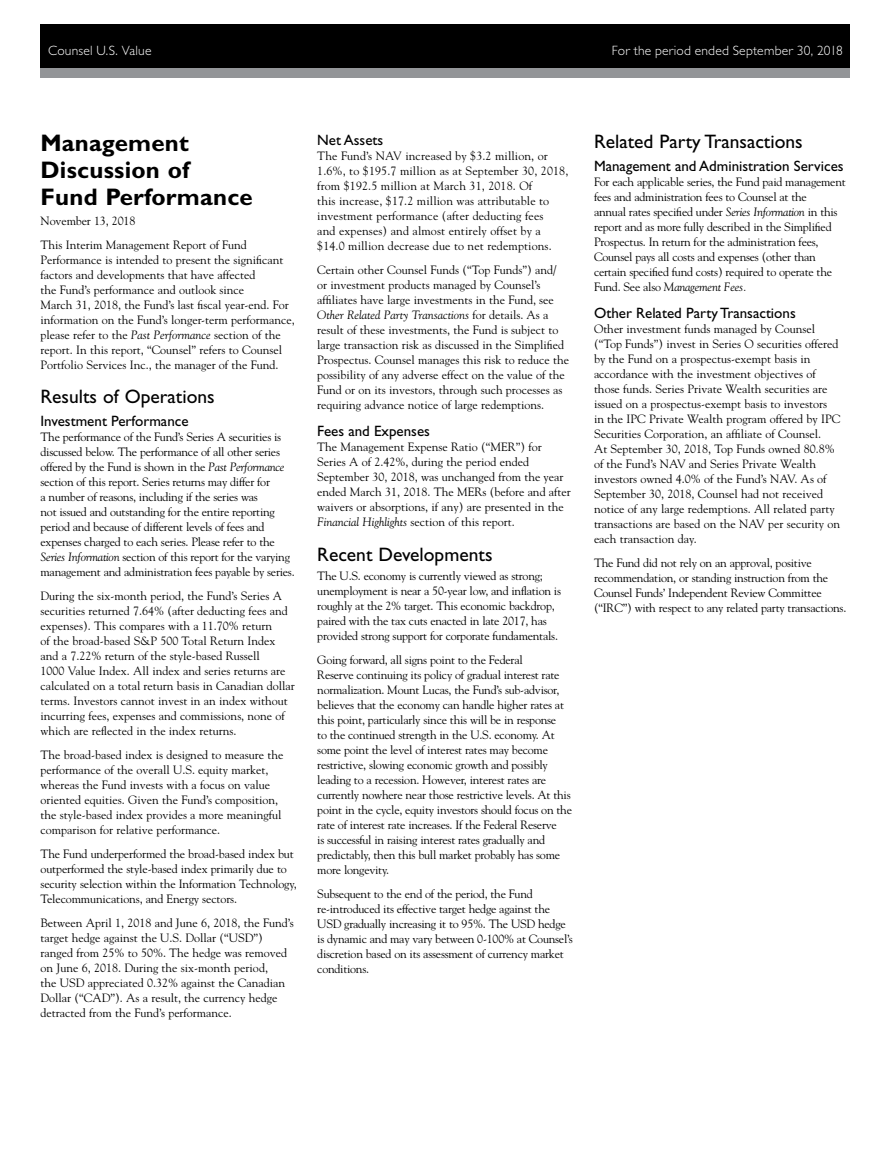
<style>
.page{position:relative;width:891px;height:1161px;background:#fff}
.page>*{position:absolute;margin:0;border:0;box-sizing:border-box;transform-origin:0 0}
.Head_with_date{font:700 24px/27px "Gill Sans Std";letter-spacing:.01em;color:#000}
.Subhead_Bold{font:19.5px "Gill Sans Std";color:#000}
._2nd_Subhead{font:15px "Gill Sans Std";color:#000}
.SCOTT_Master_Page_he{font:300 13.5px "Gill Sans Std";letter-spacing:.015em;color:#fff}
.Body_Copy{font:12px/15px "Goudy Std";color:#000}
.Body_Copy-2{font:12px/15px "Goudy Std";letter-spacing:-.02em;color:#000}
.s1{font-style:italic}
</style>
<div class="page">
<div style="left:40px;top:24px;width:810px;height:52px;background:#000"></div>
<div style="left:40px;top:68px;width:810px;height:10px;background:#939598"></div>
<p class="SCOTT_Master_Page_he" style="left:48px;top:43px;width:105px">Counsel U.S. Value</p>
<p class="SCOTT_Master_Page_he" style="left:612px;top:43px;width:233px">For the period ended September 30, 2018</p>
<p class="Head_with_date" style="left:40px;top:130px;width:214px">Management<br>Discussion of<br>Fund Performance</p>
<p class="Body_Copy" style="left:40px;top:213px;width:97px">November 13, 2018</p>
<p class="Body_Copy" style="left:40px;top:237px;width:256px">This Interim Management Report of Fund Performance is intended to present the significant factors and developments that have affected<br>the Fund’s performance and outlook since<br>March 31, 2018, the Fund’s last fiscal year-end. For information on the Fund’s longer-term performance, please refer to the <span class="s1">Past Performance</span> section of the report. In this report, “Counsel” refers to Counsel Portfolio Services Inc., the manager of the Fund.</p>
<p class="Subhead_Bold" style="left:40px;top:386px;width:176px">Results of Operations</p>
<p class="_2nd_Subhead" style="left:40px;top:412px;width:150px">Investment Performance</p>
<p class="Body_Copy-2" style="left:40px;top:429px;width:256px">The performance of the Fund’s Series A securities is discussed below. The performance of all other series offered by the Fund is shown in the <span class="s1">Past Performance </span>section of this report. Series returns may differ for<br>a number of reasons, including if the series was<br>not issued and outstanding for the entire reporting period and because of different levels of fees and expenses charged to each series. Please refer to the <span class="s1">Series Information</span> section of this report for the varying management and administration fees payable by series.</p>
<p class="Body_Copy" style="left:40px;top:588px;width:256px">During the six-month period, the Fund’s Series A securities returned 7.64% (after deducting fees and expenses). This compares with a 11.70% return<br>of the broad-based S&amp;P 500 Total Return Index and a 7.22% return of the style-based Russell<br>1000 Value Index. All index and series returns are calculated on a total return basis in Canadian dollar terms. Investors cannot invest in an index without incurring fees, expenses and commissions, none of which are reflected in the index returns.</p>
<p class="Body_Copy" style="left:40px;top:747px;width:245px">The broad-based index is designed to measure the performance of the overall U.S. equity market, whereas the Fund invests with a focus on value oriented equities. Given the Fund’s composition, the style-based index provides a more meaningful comparison for relative performance.</p>
<p class="Body_Copy" style="left:40px;top:846px;width:258px">The Fund underperformed the broad-based index but outperformed the style-based index primarily due to security selection within the Information Technology, Telecommunications, and Energy sectors.</p>
<p class="Body_Copy" style="left:40px;top:915px;width:255px">Between April 1, 2018 and June 6, 2018, the Fund’s target hedge against the U.S. Dollar (“USD”) ranged from 25% to 50%. The hedge was removed on June 6, 2018. During the six-month period,<br>the USD appreciated 0.32% against the Canadian Dollar (“CAD”). As a result, the currency hedge detracted from the Fund’s performance.</p>
<p class="_2nd_Subhead" style="left:317px;top:132px;width:68px">Net Assets</p>
<p class="Body_Copy" style="left:317px;top:148px;width:253px">The Fund’s NAV increased by $3.2 million, or 1.6%, to $195.7 million as at September 30, 2018, from $192.5 million at March 31, 2018. Of<br>this increase, $17.2 million was attributable to investment performance (after deducting fees<br>and expenses) and almost entirely offset by a $14.0 million decrease due to net redemptions.</p>
<p class="Body_Copy" style="left:317px;top:262px;width:254px">Certain other Counsel Funds (“Top Funds”) and/ or investment products managed by Counsel’s affiliates have large investments in the Fund, see <span class="s1">Other Related Party Transactions</span> for details. As a result of these investments, the Fund is subject to large transaction risk as discussed in the Simplified Prospectus. Counsel manages this risk to reduce the possibility of any adverse effect on the value of the Fund or on its investors, through such processes as requiring advance notice of large redemptions.</p>
<p class="_2nd_Subhead" style="left:317px;top:422px;width:114px">Fees and Expenses</p>
<p class="Body_Copy" style="left:317px;top:439px;width:255px">The Management Expense Ratio (“MER”) for Series A of 2.42%, during the period ended September 30, 2018, was unchanged from the year ended March 31, 2018. The MERs (before and after waivers or absorptions, if any) are presented in the <span class="s1">Financial Highlights</span> section of this report.</p>
<p class="Subhead_Bold" style="left:317px;top:543px;width:177px">Recent Developments</p>
<p class="Body_Copy-2" style="left:317px;top:568px;width:245px">The U.S. economy is currently viewed as strong; unemployment is near a 50-year low, and inflation is roughly at the 2% target. This economic backdrop, paired with the tax cuts enacted in late 2017, has provided strong support for corporate fundamentals.</p>
<p class="Body_Copy-2" style="left:317px;top:652px;width:256px">Going forward, all signs point to the Federal<br>Reserve continuing its policy of gradual interest rate normalization. Mount Lucas, the Fund’s sub-advisor, believes that the economy can handle higher rates at this point, particularly since this will be in response<br>to the continued strength in the U.S. economy. At some point the level of interest rates may become restrictive, slowing economic growth and possibly leading to a recession. However, interest rates are currently nowhere near those restrictive levels. At this point in the cycle, equity investors should focus on the rate of interest rate increases. If the Federal Reserve<br>is successful in raising interest rates gradually and predictably, then this bull market probably has some more longevity.</p>
<p class="Body_Copy-2" style="left:317px;top:886px;width:257px">Subsequent to the end of the period, the Fund re-introduced its effective target hedge against the USD gradually increasing it to 95%. The USD hedge is dynamic and may vary between 0-100% at Counsel’s discretion based on its assessment of currency market conditions.</p>
<p class="Subhead_Bold" style="left:594px;top:131px;width:210px">Related Party Transactions</p>
<p class="_2nd_Subhead" style="left:594px;top:157px;width:251px">Management and Administration Services</p>
<p class="Body_Copy-2" style="left:594px;top:174px;width:253px">For each applicable series, the Fund paid management fees and administration fees to Counsel at the<br>annual rates specified under <span class="s1">Series Information</span> in this report and as more fully described in the Simplified Prospectus. In return for the administration fees, Counsel pays all costs and expenses (other than certain specified fund costs) required to operate the Fund. See also <span class="s1">Management Fees.</span></p>
<p class="_2nd_Subhead" style="left:594px;top:304px;width:203px">Other Related Party Transactions</p>
<p class="Body_Copy" style="left:594px;top:321px;width:248px">Other investment funds managed by Counsel (“Top Funds”) invest in Series O securities offered by the Fund on a prospectus-exempt basis in accordance with the investment objectives of those funds. Series Private Wealth securities are issued on a prospectus-exempt basis to investors<br>in the IPC Private Wealth program offered by IPC Securities Corporation, an affiliate of Counsel.<br>At September 30, 2018, Top Funds owned 80.8% of the Fund’s NAV and Series Private Wealth investors owned 4.0% of the Fund’s NAV. As of September 30, 2018, Counsel had not received notice of any large redemptions. All related party transactions are based on the NAV per security on each transaction day.</p>
<p class="Body_Copy-2" style="left:594px;top:555px;width:254px">The Fund did not rely on an approval, positive recommendation, or standing instruction from the Counsel Funds’ Independent Review Committee (“IRC”) with respect to any related party transactions.</p>
</div>
